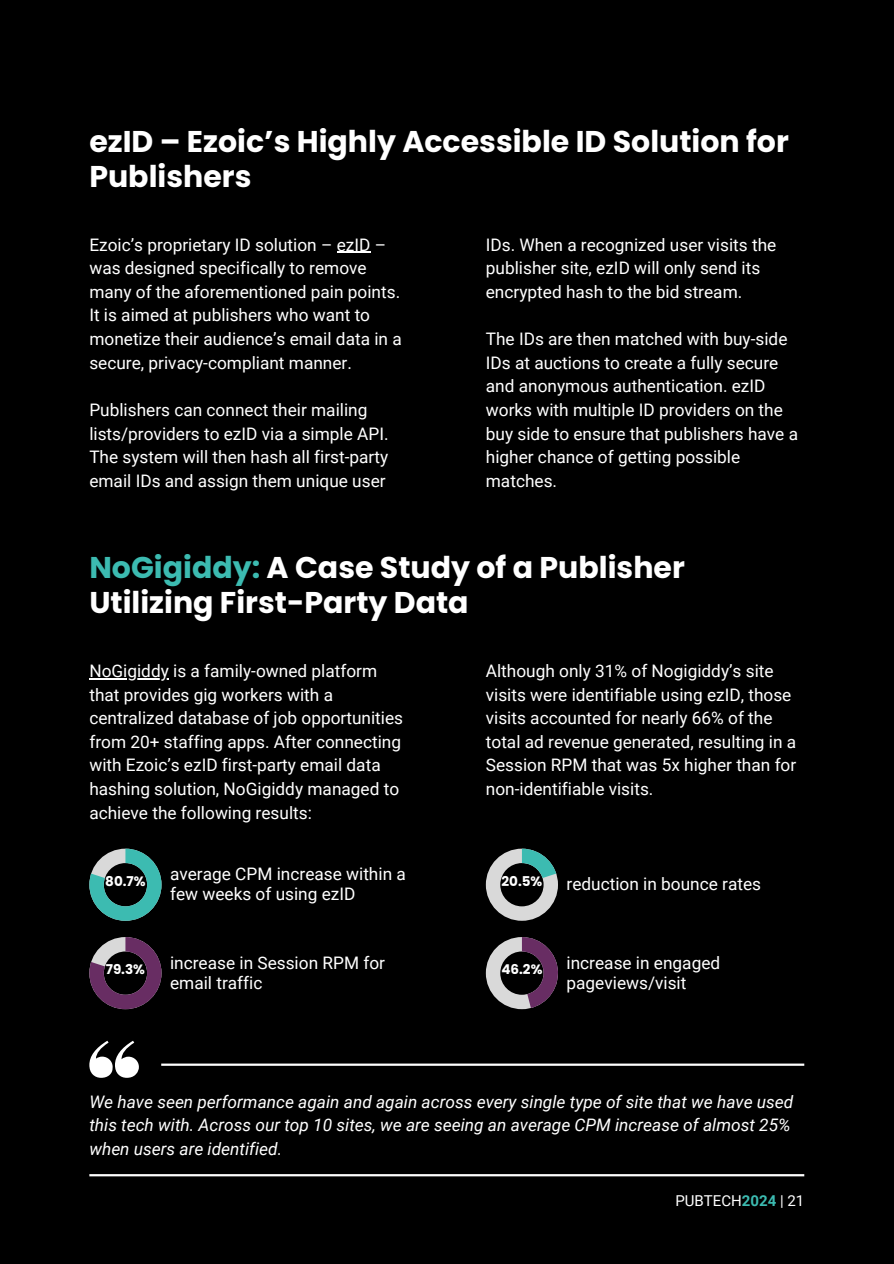
<style>
.page{position:relative;width:894px;height:1264px;background:#fff}
.page>*{position:absolute;margin:0;border:0;box-sizing:border-box;transform-origin:0 0}
.t1{font:700 30px/34.8px "Poppins";color:#fff}
.t2{font:17.25px/23.7px "Roboto";color:#fff}
.t3{font:italic 17.25px/23.7px "Roboto";color:#fff}
.t4{font:15px "Roboto";color:#fff}
.t5{font:700 13.5px "Poppins";color:#fff}
.s1{color:#3cbbb1}
.s2{font-weight:700;color:#3cbbb1}
</style>
<div class="page">
<div style="left:0;top:0;width:893px;height:1263px;background:#000"></div>
<hr style="left:336px;top:252px;width:34px;height:1px;background:#fff">
<hr style="left:89px;top:678px;width:80px;height:1px;background:#fff">
<svg style="left:89px;top:848px;width:72px;height:72px"></svg>
<svg style="left:89px;top:937px;width:72px;height:72px"></svg>
<svg style="left:485px;top:848px;width:73px;height:72px"></svg>
<svg style="left:485px;top:937px;width:73px;height:72px"></svg>
<hr style="left:161px;top:1063px;width:643px;height:2px;background:#fff">
<svg style="left:89px;top:1040px;width:50px;height:37px"></svg>
<hr style="left:89px;top:1174px;width:715px;height:2px;background:#fff">
<h2 class="t1" style="left:89px;top:124px;width:700px">ezID – Ezoic’s Highly Accessible ID Solution for<br>Publishers</h2>
<h2 class="t2" style="left:89px;top:233px;width:314px">Ezoic’s proprietary ID solution – ezID – was designed specifically to remove many of the aforementioned pain points.<br>It is aimed at publishers who want to monetize their audience’s email data in a secure, privacy-compliant manner.</h2>
<h2 class="t2" style="left:89px;top:398px;width:300px">Publishers can connect their mailing lists/providers to ezID via a simple API.<br>The system will then hash all first-party email IDs and assign them unique user</h2>
<h2 class="t2" style="left:485px;top:233px;width:292px">IDs. When a recognized user visits the publisher site, ezID will only send its encrypted hash to the bid stream.</h2>
<h1 class="t2" style="left:485px;top:327px;width:313px">The IDs are then matched with buy-side IDs at auctions to create a fully secure and anonymous authentication. ezID works with multiple ID providers on the buy side to ensure that publishers have a higher chance of getting possible matches.</h1>
<h2 class="t1" style="left:89px;top:550px;width:597px"><span class="s1">NoGigiddy:</span> A Case Study of a Publisher<br>Utilizing First-Party Data</h2>
<h2 class="t2" style="left:89px;top:659px;width:315px">NoGigiddy is a family-owned platform that provides gig workers with a centralized database of job opportunities from 20+ staffing apps. After connecting with Ezoic’s ezID first-party email data hashing solution, NoGigiddy managed to achieve the following results:</h2>
<p class="t2" style="left:485px;top:659px;width:312px">Although only 31% of Nogigiddy’s site visits were identifiable using ezID, those visits accounted for nearly 66% of the total ad revenue generated, resulting in a Session RPM that was 5x higher than for non-identifiable visits.</p>
<h2 class="t5" style="left:105px;top:871px;width:42px">80.7%</h2>
<p class="t5" style="left:106px;top:960px;width:41px">79.3%</p>
<p class="t2" style="left:170px;top:864px;width:237px;line-height:20.2px">average CPM increase within a few weeks of using ezID</p>
<p class="t2" style="left:170px;top:952px;width:216px;line-height:20.2px">increase in Session RPM for email traffic</p>
<p class="t5" style="left:501px;top:871px;width:42px">20.5%</p>
<h2 class="t2" style="left:566px;top:872px;width:196px">reduction in bounce rates</h2>
<h2 class="t5" style="left:501px;top:960px;width:42px">46.2%</h2>
<p class="t2" style="left:566px;top:952px;width:155px;line-height:20.2px">increase in engaged pageviews/visit</p>
<p class="t3" style="left:89px;top:1089px;width:705px">We have seen performance again and again across every single type of site that we have used this tech with. Across our top 10 sites, we are seeing an average CPM increase of almost 25% when users are identified.</p>
<h1 class="t4" style="left:675px;top:1191px;width:130px">PUBTECH<span class="s2">2024</span> | 21</h1>
</div>
